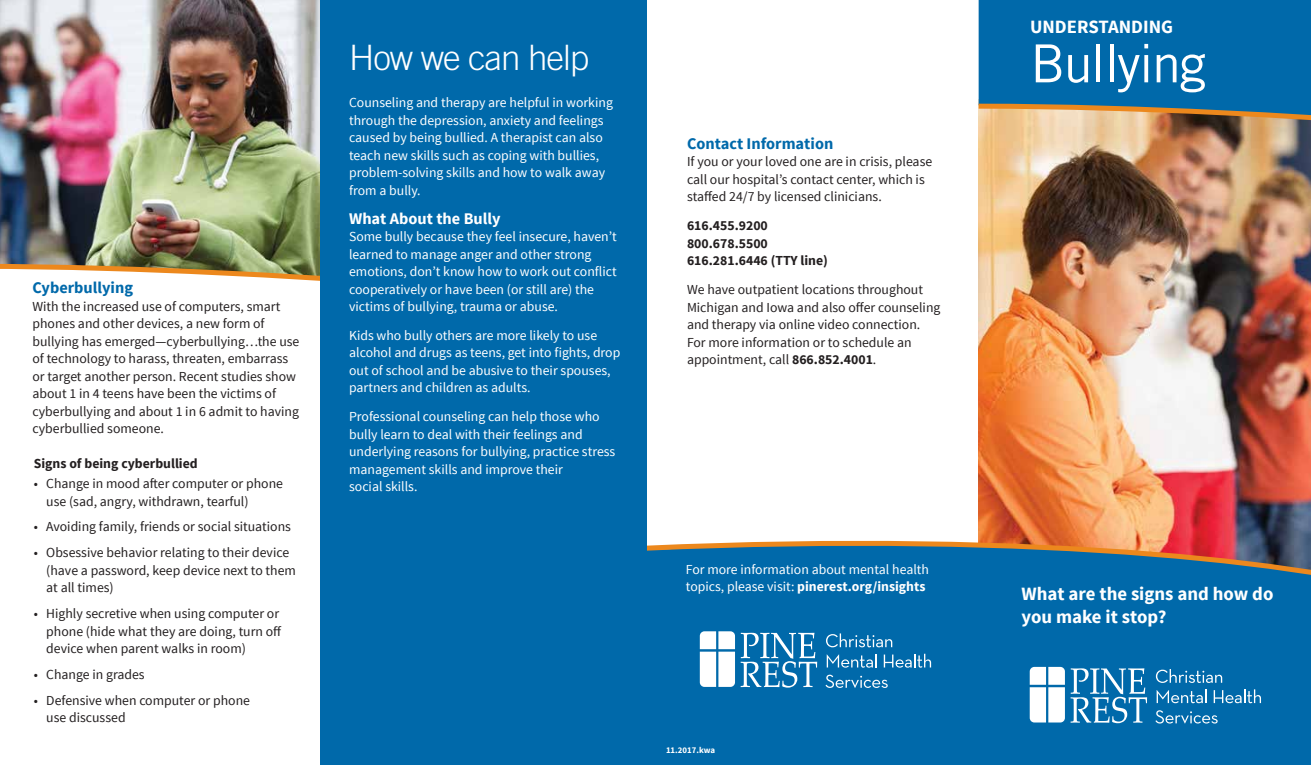
<style>
.page{position:relative;width:1311px;height:765px;background:#fff}
.page>*{position:absolute;margin:0;border:0;box-sizing:border-box;transform-origin:0 0}
.t1{font:52.5px "Trade Gothic LT Std";letter-spacing:-.03em;color:#fff}
.t2{font:300 35px "Trade Gothic LT Std";letter-spacing:-.03em;color:#fff}
.t3{font:700 18.75px/22.5px "Source Sans Pro";color:#fff}
.t4{font:700 16.25px "Source Sans Pro";color:#0069aa}
.t5{font:700 16.25px "Source Sans Pro";color:#fff}
.t6{font:13.75px/17.5px "Source Sans Pro";color:#231f20}
.t7{font:13.75px/17.5px "Source Sans Pro";color:#fff}
.t8{font:700 13.75px/17.5px "Source Sans Pro";color:#231f20}
.t9{font:700 8.75px "Source Sans Pro";color:#fff}
.s1{font-weight:700}
</style>
<div class="page">
<img style="left:0;top:0;width:320px;height:261px">
<img style="left:0;top:261px;width:320px;height:20px">
<div style="left:320px;top:0;width:326px;height:765px;background:#0069aa"></div>
<img style="left:978px;top:124px;width:333px;height:407px">
<div style="left:646px;top:610px;width:665px;height:155px;background:#0069aa"></div>
<svg style="left:978px;top:0;width:333px;height:124px;background:#1c70a0"></svg>
<svg style="left:646px;top:531px;width:665px;height:79px;background:#38749b"></svg>
<svg style="left:1029px;top:667px;width:118px;height:56px"></svg>
<svg style="left:1156px;top:669px;width:66px;height:14px"></svg>
<svg style="left:1156px;top:689px;width:50px;height:14px"></svg>
<svg style="left:1213px;top:689px;width:48px;height:14px"></svg>
<svg style="left:1155px;top:710px;width:62px;height:14px"></svg>
<svg style="left:700px;top:631px;width:117px;height:57px"></svg>
<svg style="left:826px;top:633px;width:66px;height:14px"></svg>
<svg style="left:826px;top:654px;width:50px;height:14px"></svg>
<svg style="left:884px;top:654px;width:47px;height:14px"></svg>
<svg style="left:825px;top:675px;width:62px;height:13px"></svg>
<p class="t4" style="left:33px;top:278px;width:102px">Cyberbullying</p>
<p class="t6" style="left:33px;top:298px;width:268px">With the increased use of computers, smart phones and other devices, a new form of bullying has emerged—cyberbullying…the use of technology to harass, threaten, embarrass or target another person. Recent studies show about 1 in 4 teens have been the victims of cyberbullying and about 1 in 6 admit to having cyberbullied someone.</p>
<p class="t8" style="left:34px;top:455px;width:165px">Signs of being cyberbullied</p>
<p class="t6" style="left:46px;top:475px;width:238px;text-indent:-12px">• Change in mood after computer or phone use (sad, angry, withdrawn, tearful)</p>
<p class="t6" style="left:34px;top:518px;width:259px">• Avoiding family, friends or social situations</p>
<p class="t6" style="left:46px;top:544px;width:251px;text-indent:-12px">• Obsessive behavior relating to their device (have a password, keep device next to them at all times)</p>
<p class="t6" style="left:46px;top:605px;width:237px;text-indent:-12px">• Highly secretive when using computer or phone (hide what they are doing, turn off device when parent walks in room)</p>
<p class="t6" style="left:34px;top:666px;width:112px">• Change in grades</p>
<p class="t6" style="left:46px;top:692px;width:205px;text-indent:-12px">• Defensive when computer or phone use discussed</p>
<h2 class="t2" style="left:349px;top:37px;width:242px">How we can help</h2>
<p class="t7" style="left:349px;top:94px;width:265px">Counseling and therapy are helpful in working through the depression, anxiety and feelings caused by being bullied. A therapist can also teach new skills such as coping with bullies, problem-solving skills and how to walk away from a bully.</p>
<p class="t5" style="left:349px;top:208px;width:153px">What About the Bully</p>
<p class="t7" style="left:349px;top:228px;width:269px">Some bully because they feel insecure, haven’t learned to manage anger and other strong emotions, don’t know how to work out conflict cooperatively or have been (or still are) the victims of bullying, trauma or abuse.</p>
<p class="t7" style="left:349px;top:327px;width:273px">Kids who bully others are more likely to use alcohol and drugs as teens, get into fights, drop out of school and be abusive to their spouses, partners and children as adults.</p>
<p class="t7" style="left:349px;top:408px;width:268px">Professional counseling can help those who bully learn to deal with their feelings and underlying reasons for bullying, practice stress management skills and improve their<br>social skills.</p>
<p class="t4" style="left:687px;top:133px;width:148px">Contact Information</p>
<p class="t6" style="left:687px;top:153px;width:247px">If you or your loved one are in crisis, please call our hospital’s contact center, which is staffed 24/7 by licensed clinicians.</p>
<p class="t8" style="left:687px;top:217px;width:142px">616.455.9200<br>800.678.5500<br>616.281.6446 (TTY line)</p>
<p class="t6" style="left:687px;top:281px;width:255px">We have outpatient locations throughout Michigan and Iowa and also offer counseling and therapy via online video connection.<br>For more information or to schedule an appointment, call <span class="s1">866.852.4001</span>.</p>
<p class="t7" style="left:686px;top:561px;width:245px">For more information about mental health topics, please visit: <span class="s1">pinerest.org/insights</span></p>
<p class="t9" style="left:666px;top:745px;width:51px">11.2017.kwa</p>
<h3 class="t3" style="left:1030px;top:16px;width:144px">UNDERSTANDING</h3>
<h1 class="t1" style="left:1030px;top:32px;width:177px">Bullying</h1>
<h3 class="t3" style="left:1021px;top:583px;width:253px">What are the signs and how do you make it stop?</h3>
</div>
